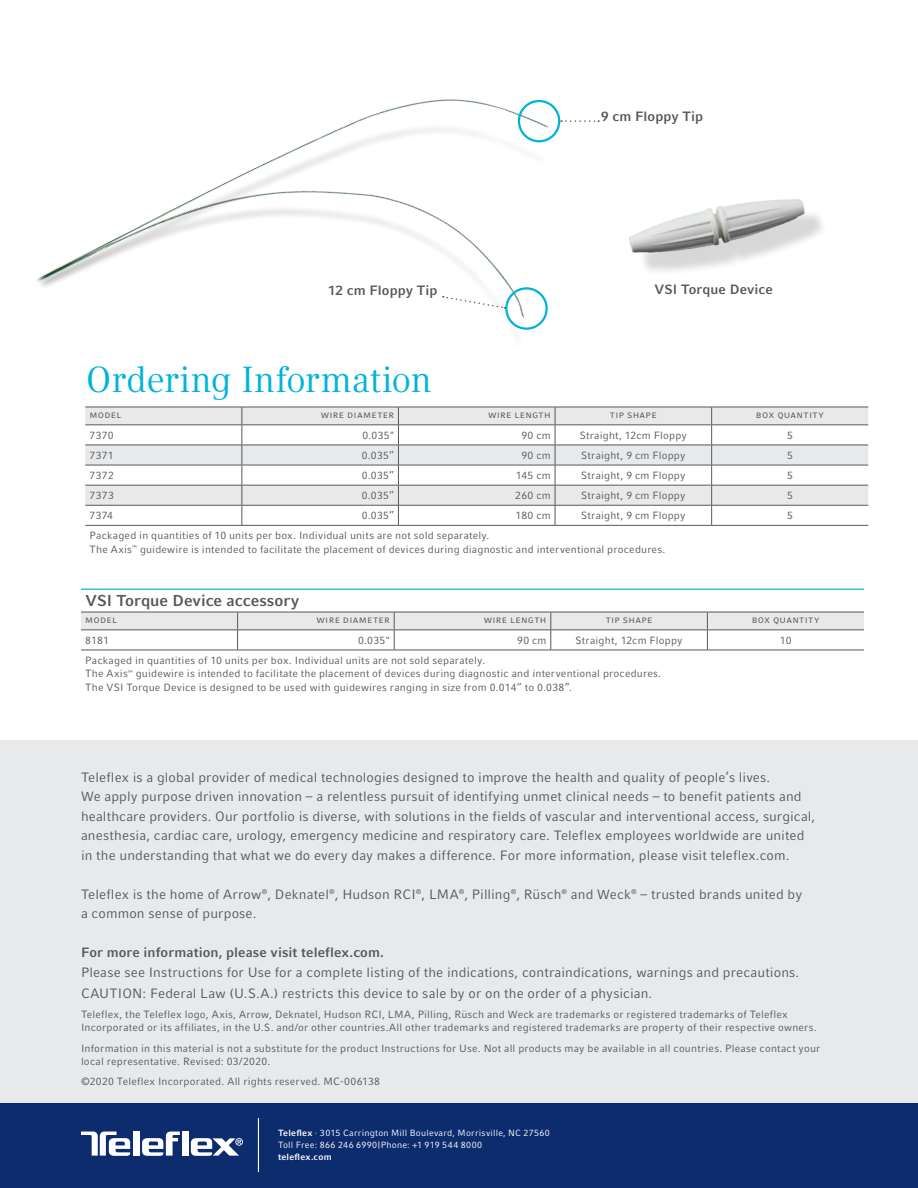
<style>
.page{position:relative;width:918px;height:1188px;background:#fff}
.page>*{position:absolute;margin:0;border:0;box-sizing:border-box;transform-origin:0 0}
.Headline_1{font:36px "Compatil Text LT Pro";letter-spacing:.005em;color:#00b3dc}
.Table_Title{font:700 15.75px "Compatil Fact LT Pro";color:#57585a}
.Copy_Text{font:13.5px/19.5px "Compatil Fact LT Pro";letter-spacing:.01em;color:#57585a}
.Backcover_Text{font:700 13.5px "Compatil Fact LT Pro";letter-spacing:.005em;color:#57585a}
.Callout_Headline{font:700 13.5px "Compatil Fact LT Pro";letter-spacing:.005em;color:#57585a}
.Table_Code-No{font:10.5px/13.5px "Compatil Fact LT Pro";letter-spacing:.02em;color:#57585a}
.Table_Column_Title{font:10.5px "Compatil Fact LT Pro";letter-spacing:.025em;color:#57585a}
.Table_Copy{font:10.5px "Compatil Fact LT Pro";letter-spacing:.025em;color:#57585a}
.Back_Adress{font:9px "Compatil Fact LT Pro";letter-spacing:.03em;color:#fff}
.Back_Adress-2{font:700 9px "Compatil Fact LT Pro";letter-spacing:.02em;color:#fff}
.s1{font-weight:700}
</style>
<div class="page">
<div style="left:0;top:740px;width:918px;height:448px;background:#e8e9ea"></div>
<div style="left:0;top:1103px;width:918px;height:85px;background:#0d2c6e"></div>
<hr style="left:258px;top:1118px;width:1px;height:54px;background:#fff">
<img style="left:36px;top:99px;width:639px;height:308px">
<hr style="left:81px;top:589px;width:783px;height:1px;background:#00b3dc">
<hr style="left:81px;top:650px;width:157px;height:1px;background:#57585a">
<hr style="left:238px;top:650px;width:156px;height:1px;background:#57585a">
<hr style="left:394px;top:650px;width:157px;height:1px;background:#57585a">
<hr style="left:551px;top:650px;width:156px;height:1px;background:#57585a">
<hr style="left:707px;top:650px;width:157px;height:1px;background:#57585a">
<svg style="left:81px;top:612px;width:783px;height:38px"></svg>
<hr style="left:85px;top:525px;width:157px;height:1px;background:#57585a">
<hr style="left:242px;top:525px;width:156px;height:1px;background:#57585a">
<hr style="left:398px;top:525px;width:157px;height:1px;background:#57585a">
<hr style="left:555px;top:525px;width:157px;height:1px;background:#57585a">
<hr style="left:712px;top:525px;width:156px;height:1px;background:#57585a">
<svg style="left:85px;top:407px;width:783px;height:118px"></svg>
<div style="left:518px;top:100px;width:42px;height:42px;border:2px solid #00b3dc;border-radius:50%"></div>
<div style="left:505px;top:287px;width:43px;height:43px;border:2px solid #00b3dc;border-radius:50%"></div>
<svg style="left:443px;top:296px;width:63px;height:13px"></svg>
<svg style="left:561px;top:120px;width:38px;height:2px"></svg>
<div style="left:182px;top:1132px;width:6px;height:24px;background:#fff"></div>
<svg style="left:142px;top:1132px;width:38px;height:24px"></svg>
<div style="left:133px;top:1132px;width:6px;height:24px;background:#fff"></div>
<svg style="left:191px;top:1138px;width:52px;height:18px"></svg>
<svg style="left:81px;top:1132px;width:49px;height:24px"></svg>
<div style="left:638px;top:209px;width:189px;height:68px;background:#231f20;opacity:.18"></div>
<img style="left:612px;top:144px;width:207px;height:167px">
<p class="Callout_Headline" style="left:601px;top:108px;width:103px">9 cm Floppy Tip</p>
<p class="Callout_Headline" style="left:328px;top:282px;width:111px">12 cm Floppy Tip</p>
<p class="Callout_Headline" style="left:654px;top:281px;width:120px">VSI Torque Device</p>
<p class="Headline_1" style="left:86px;top:358px;width:347px">Ordering Information</p>
<p class="Table_Column_Title" style="left:90px;top:409px;width:33px">Model</p>
<p class="Table_Column_Title" style="left:321px;top:409px;width:75px">Wire Diam eter</p>
<p class="Table_Column_Title" style="left:488px;top:409px;width:64px">Wire Length</p>
<p class="Table_Column_Title" style="left:610px;top:409px;width:48px">Tip Shape</p>
<p class="Table_Column_Title" style="left:756px;top:409px;width:70px">Box Quantity</p>
<p class="Table_Code-No" style="left:90px;top:428px;width:26px">7370</p>
<p class="Table_Copy" style="left:362px;top:429px;width:33px">0.035"</p>
<p class="Table_Copy" style="left:521px;top:429px;width:31px">90 cm</p>
<p class="Table_Code-No" style="left:580px;top:428px;width:108px">Straight, 12cm Floppy</p>
<p class="Table_Copy" style="left:787px;top:429px;width:7px">5</p>
<p class="Table_Code-No" style="left:90px;top:448px;width:26px">7371</p>
<p class="Table_Copy" style="left:362px;top:449px;width:34px">0.035”</p>
<p class="Table_Copy" style="left:521px;top:449px;width:31px">90 cm</p>
<p class="Table_Code-No" style="left:581px;top:448px;width:106px">Straight, 9 cm Floppy</p>
<p class="Table_Copy" style="left:787px;top:449px;width:7px">5</p>
<p class="Table_Code-No" style="left:90px;top:468px;width:26px">7372</p>
<p class="Table_Copy" style="left:362px;top:469px;width:34px">0.035”</p>
<p class="Table_Copy" style="left:516px;top:469px;width:37px">145 cm</p>
<p class="Table_Code-No" style="left:581px;top:468px;width:106px">Straight, 9 cm Floppy</p>
<p class="Table_Copy" style="left:787px;top:469px;width:7px">5</p>
<p class="Table_Code-No" style="left:90px;top:489px;width:26px">7373</p>
<p class="Table_Copy" style="left:362px;top:489px;width:34px">0.035”</p>
<p class="Table_Copy" style="left:515px;top:489px;width:37px">260 cm</p>
<p class="Table_Code-No" style="left:581px;top:489px;width:106px">Straight, 9 cm Floppy</p>
<p class="Table_Copy" style="left:787px;top:489px;width:7px">5</p>
<p class="Table_Code-No" style="left:90px;top:509px;width:25px">7374</p>
<p class="Table_Copy" style="left:362px;top:509px;width:34px">0.035”</p>
<p class="Table_Copy" style="left:516px;top:509px;width:37px">180 cm</p>
<p class="Table_Code-No" style="left:581px;top:509px;width:106px">Straight, 9 cm Floppy</p>
<p class="Table_Copy" style="left:787px;top:509px;width:7px">5</p>
<p class="Table_Code-No" style="left:90px;top:529px;width:402px">Packaged in quantities of 10 units per box. Individual units are not sold separately.</p>
<p class="Table_Code-No" style="left:90px;top:542px;width:577px">The Axis<sup>™</sup> guidewire is intended to facilitate the placement of devices during diagnostic and interventional procedures.</p>
<p class="Table_Title" style="left:86px;top:591px;width:215px">VSI Torque Device accessory</p>
<p class="Table_Column_Title" style="left:85px;top:614px;width:33px">Model</p>
<p class="Table_Column_Title" style="left:317px;top:614px;width:75px">Wire Diam eter</p>
<p class="Table_Column_Title" style="left:484px;top:614px;width:64px">Wire Length</p>
<p class="Table_Column_Title" style="left:606px;top:614px;width:48px">Tip Shape</p>
<p class="Table_Column_Title" style="left:752px;top:614px;width:70px">Box Quantity</p>
<p class="Table_Code-No" style="left:85px;top:633px;width:25px">8181</p>
<p class="Table_Copy" style="left:358px;top:634px;width:33px">0.035"</p>
<p class="Table_Copy" style="left:517px;top:634px;width:31px">90 cm</p>
<p class="Table_Code-No" style="left:576px;top:633px;width:108px">Straight, 12cm Floppy</p>
<p class="Table_Copy" style="left:780px;top:634px;width:13px">10</p>
<p class="Table_Code-No" style="left:85px;top:653px;width:402px">Packaged in quantities of 10 units per box. Individual units are not sold separately.</p>
<p class="Table_Code-No" style="left:85px;top:667px;width:577px">The Axis<sup>™</sup> guidewire is intended to facilitate the placement of devices during diagnostic and interventional procedures.</p>
<p class="Table_Code-No" style="left:85px;top:680px;width:488px">The VSI Torque Device is designed to be used with guidewires ranging in size from 0.014” to 0.038”.</p>
<p class="Copy_Text" style="left:81px;top:767px;width:736px">Teleflex is a global provider of medical technologies designed to improve the health and quality of people’s lives.<br>We apply purpose driven innovation – a relentless pursuit of identifying unmet clinical needs – to benefit patients and healthcare providers. Our portfolio is diverse, with solutions in the fields of vascular and interventional access, surgical, anesthesia, cardiac care, urology, emergency medicine and respiratory care. Teleflex employees worldwide are united in the understanding that what we do every day makes a difference. For more information, please visit teleflex.com.</p>
<p class="Copy_Text" style="left:81px;top:884px;width:723px">Teleflex is the home of Arrow<sup>®</sup>, Deknatel<sup>®</sup>, Hudson RCI<sup>®</sup>, LMA<sup>®</sup>, Pilling<sup>®</sup>, Rüsch<sup>®</sup> and Weck<sup>®</sup> – trusted brands united by a common sense of purpose.</p>
<p class="Backcover_Text" style="left:81px;top:944px;width:304px">For more information, please visit teleflex.com.</p>
<p class="Copy_Text" style="left:81px;top:963px;width:720px">Please see Instructions for Use for a complete listing of the indications, contraindications, warnings and precautions.</p>
<p class="Copy_Text" style="left:81px;top:983px;width:573px">CAUTION: Federal Law (U.S.A.) restricts this device to sale by or on the order of a physician.</p>
<p class="Table_Code-No" style="left:81px;top:1008px;width:737px">Teleflex, the Teleflex logo, Axis, Arrow, Deknatel, Hudson RCI, LMA, Pilling, Rüsch and Weck are trademarks or registered trademarks of Teleflex<br>Incorporated or its affiliates, in the U.S. and/or other countries.All other trademarks and registered trademarks are property of their respective owners.</p>
<p class="Table_Code-No" style="left:81px;top:1041px;width:741px">Information in this material is not a substitute for the product Instructions for Use. Not all products may be available in all countries. Please contact your local representative. Revised: 03/2020.</p>
<p class="Table_Code-No" style="left:81px;top:1075px;width:301px">©2020 Teleflex Incorporated. All rights reserved. MC-006138</p>
<p class="Back_Adress" style="left:278px;top:1127px;width:273px"><span class="s1">Teleflex</span> · 3015 Carrington Mill Boulevard, Morrisville, NC 27560</p>
<p class="Back_Adress" style="left:278px;top:1139px;width:206px">Toll Free: 866 246 6990|Phone: +1 919 544 8000</p>
<p class="Back_Adress-2" style="left:278px;top:1151px;width:55px">teleflex.com</p>
</div>
